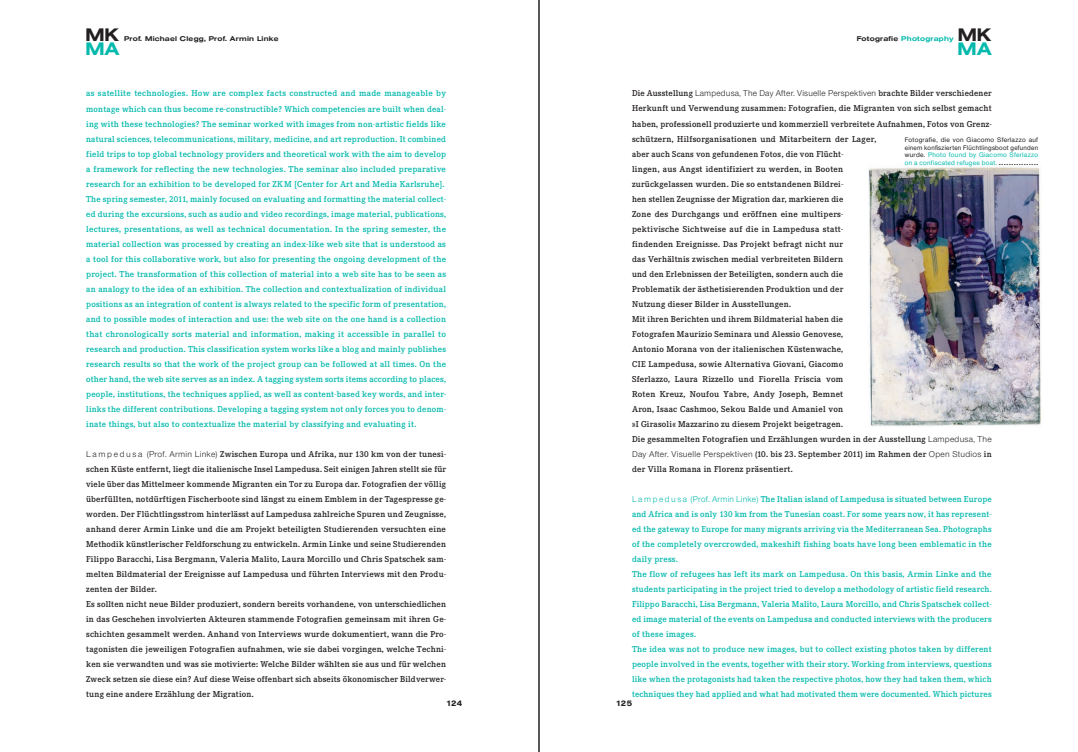
<style>
.page{position:relative;width:1078px;height:752px;background:#fff}
.page>*{position:absolute;margin:0;border:0;box-sizing:border-box;transform-origin:0 0}
.t1{font:500 18px "Helvetica Extended BQ";color:#231f20}
.t2{font:500 18px "Helvetica Extended BQ";color:#03b9ac}
.t3{font:500 8.4px/15px "Corporate EBQ";letter-spacing:.025em;color:#03b9ac}
.t4{font:500 8.4px/15px "Corporate EBQ";letter-spacing:.025em;color:#231f20}
.t5{font:300 8.3px "Neue Helvetica BQ";letter-spacing:.025em;color:#231f20}
.t6{font:500 8px "Helvetica Extended BQ";letter-spacing:.015em;color:#231f20}
.t7{font:500 6.8px "Helvetica Extended BQ";letter-spacing:.045em;color:#231f20}
.t8{font:500 6.8px "Helvetica Extended BQ";letter-spacing:.045em;color:#03b9ac}
.t9{font:6.5px/7.9px "Neue Helvetica BQ";letter-spacing:.045em;color:#231f20;text-align:justify}
.s1{color:#231f20}
.s2{font-family:"Neue Helvetica BQ";font-weight:300;font-size:8.3px}
.s3{font-family:"Corporate EBQ";font-weight:500;font-size:8.4px}
.s4{font-size:8.2px}
.s5{color:#03b9ac}
.s6{font-weight:700}
</style>
<div class="page">
<hr style="left:538px;top:0;width:1px;height:751px;background:#231f20">
<img style="left:868px;top:167px;width:172px;height:259px">
<h1 class="t1" style="left:85px;top:25px;width:35px">MK</h1>
<h1 class="t2" style="left:85px;top:39px;width:36px">MA</h1>
<p class="t7" style="left:124px;top:35px;width:156px">Prof. Michael Clegg, Prof. Armin Linke</p>
<h1 class="t1" style="left:957px;top:25px;width:35px">MK</h1>
<h1 class="t2" style="left:957px;top:39px;width:36px">MA</h1>
<p class="t8" style="left:856px;top:35px;width:98px"><span class="s1">Fotografie</span> Photography</p>
<p class="t3" style="left:86px;top:86px;width:361px">as satellite technologies. How are complex facts constructed and made manageable by montage which can thus become re-constructible? Which competencies are built when deal&shy;ing with these technologies? The seminar worked with images from non-artistic fields like natural sciences, telecommunications, military, medicine, and art reproduction. It combined field trips to top global technology providers and theoretical work with the aim to develop a framework for reflecting the new technologies. The seminar also included preparative research for an exhibition to be developed for ZKM [Center for Art and Media Karlsruhe].<br>The spring semester, 2011, mainly focused on evaluating and formatting the material collect&shy;ed during the excursions, such as audio and video recordings, image material, publications, lectures, presentations, as well as technical documentation. In the spring semester, the material collection was processed by creating an index-like web site that is understood as a tool for this collaborative work, but also for presenting the ongoing development of the project. The transformation of this collection of material into a web site has to be seen as an analogy to the idea of an exhibition. The collection and contextualization of individual positions as an integration of content is always related to the specific form of presentation, and to possible modes of interaction and use: the web site on the one hand is a collection that chronologically sorts material and information, making it accessible in parallel to research and production. This classification system works like a blog and mainly publishes research results so that the work of the project group can be followed at all times. On the other hand, the web site serves as an index. A tagging system sorts items according to places, people, institutions, the techniques applied, as well as content-based key words, and inter&shy;links the different contributions. Developing a tagging system not only forces you to denom&shy;inate things, but also to contextualize the material by classifying and evaluating it.</p>
<p class="t4" style="left:86px;top:446px;width:361px"><span class="s2">L a m p e d u s a (Prof. Armin Linke)</span> Zwischen Europa und Afrika, nur 130 km von der tunesi&shy;schen Küste entfernt, liegt die italienische Insel Lampedusa. Seit einigen Jahren stellt sie für viele über das Mittelmeer kommende Migranten ein Tor zu Europa dar. Fotografien der völlig überfüllten, notdürftigen Fischerboote sind längst zu einem Emblem in der Tagespresse ge&shy;worden. Der Flüchtlingsstrom hinterlässt auf Lampedusa zahlreiche Spuren und Zeugnisse, anhand derer Armin Linke und die am Projekt beteiligten Studierenden versuchten eine Methodik künstlerischer Feldforschung zu entwickeln. Armin Linke und seine Studierenden Filippo Baracchi, Lisa Bergmann, Valeria Malito, Laura Morcillo und Chris Spatschek sam&shy;melten Bildmaterial der Ereignisse auf Lampedusa und führten Interviews mit den Produ&shy;zenten der Bilder.<br>Es sollten nicht neue Bilder produziert, sondern bereits vorhandene, von unterschiedlichen in das Geschehen involvierten Akteuren stammende Fotografien gemeinsam mit ihren Ge&shy;schichten gesammelt werden. Anhand von Interviews wurde dokumentiert, wann die Pro&shy;tagonisten die jeweiligen Fotografien aufnahmen, wie sie dabei vorgingen, welche Techni&shy;ken sie verwandten und was sie motivierte: Welche Bilder wählten sie aus und für welchen Zweck setzen sie diese ein? Auf diese Weise offenbart sich abseits ökonomischer Bildverwer&shy;tung eine andere Erzählung der Migration.</p>
<p class="t5" style="left:632px;top:88px;width:361px"><span class="s3">Die Ausstellung</span> Lampedusa, The Day After. Visuelle Perspektiven <span class="s3">brachte Bilder verschiedener</span></p>
<p class="t4" style="left:632px;top:101px;width:361px">Herkunft und Verwendung zusammen: Fotografien, die Migranten von sich selbst gemacht haben, professionell produzierte und kommerziell verbreitete Aufnahmen, Fotos von Grenz&shy;schützern, Hilfsorganisationen und Mitarbeitern der Lager,<br>aber auch Scans von gefundenen Fotos, die von Flücht-<br>lingen, aus Angst identifiziert zu werden, in Booten<br>zurückgelassen wurden. Die so entstandenen Bildrei-<br>hen stellen Zeugnisse der Migration dar, markieren die<br>Zone des Durchgangs und eröffnen eine multipers-<br>pektivische Sichtweise auf die in Lampedusa statt-<br>findenden Ereignisse. Das Projekt befragt nicht nur<br>das Verhältnis zwischen medial verbreiteten Bildern<br>und den Erlebnissen der Beteiligten, sondern auch die<br>Problematik der ästhetisierenden Produktion und der<br>Nutzung dieser Bilder in Ausstellungen.<br>Mit ihren Berichten und ihrem Bildmaterial haben die<br>Fotografen Maurizio Seminara und Alessio Genovese,<br>Antonio Morana von der italienischen Küstenwache,<br><span class="s4">CIE</span> Lampedusa, sowie Alternativa Giovani, Giacomo<br>Sferlazzo, Laura Rizzello und Fiorella Friscia vom<br>Roten Kreuz, Noufou Yabre, Andy Joseph, Bemnet<br>Aron, Isaac Cashmoo, Sekou Balde und Amaniel von<br>»I Girasoli« Mazzarino zu diesem Projekt beigetragen.<br>Die gesammelten Fotografien und Erzählungen wurden in der Ausstellung <span class="s2">Lampedusa, The</span></p>
<p class="t5" style="left:632px;top:448px;width:361px">Day After. Visuelle Perspektiven <span class="s3">(10. bis 23. September 2011) im Rahmen der</span> Open Studios <span class="s3">in</span></p>
<p class="t4" style="left:632px;top:461px;width:162px">der Villa Romana in Florenz präsentiert.</p>
<p class="t3" style="left:632px;top:491px;width:361px"><span class="s2">L a m p e d u s a (Prof. Armin Linke)</span> The Italian island of Lampedusa is situated between Europe and Africa and is only 130 km from the Tunesian coast. For some years now, it has represent&shy;ed the gateway to Europe for many migrants arriving via the Mediterranean Sea. Photographs of the completely overcrowded, makeshift fishing boats have long been emblematic in the daily press.<br>The flow of refugees has left its mark on Lampedusa. On this basis, Armin Linke and the students participating in the project tried to develop a methodology of artistic field research.<br>Filippo Baracchi, Lisa Bergmann, Valeria Malito, Laura Morcillo, and Chris Spatschek collect&shy;ed image material of the events on Lampedusa and conducted interviews with the producers of these images.<br>The idea was not to produce new images, but to collect existing photos taken by different people involved in the events, together with their story. Working from interviews, questions like when the protagonists had taken the respective photos, how they had taken them, which techniques they had applied and what had motivated them were documented. Which pictures</p>
<p class="t9" style="left:904px;top:135px;width:135px">Fotografie, die von Giacomo Sferlazzo auf einem konfiszierten Flüchtlingsboot gefunden wurde. <span class="s5">Photo found by Giacomo Sferlazzo on a confiscated refugee boat.</span> <span class="s6">................</span></p>
<p class="t6" style="left:446px;top:699px;width:18px">124</p>
<p class="t6" style="left:615px;top:699px;width:18px">125</p>
</div>
